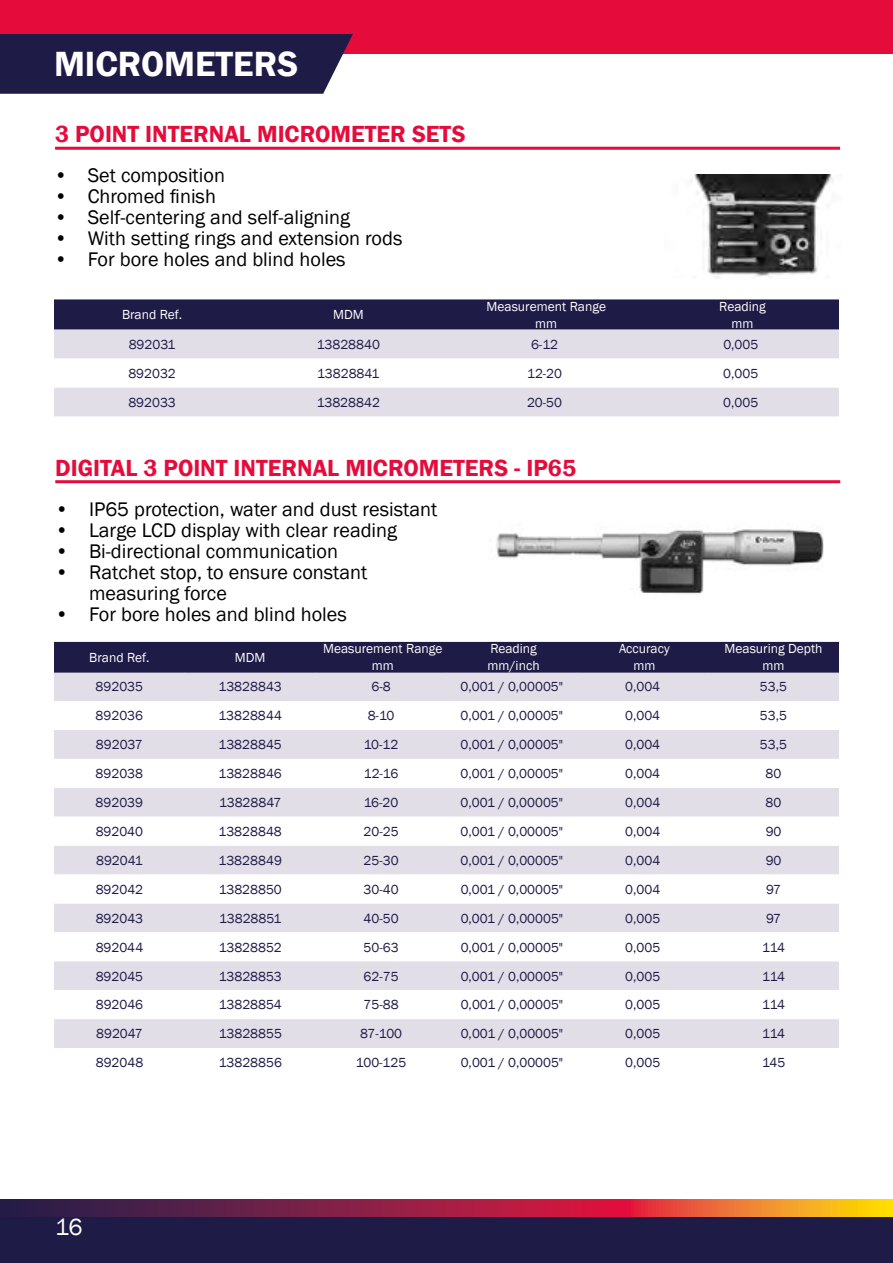
<style>
.page{position:relative;width:893px;height:1263px;background:#fff}
.page>*{position:absolute;margin:0;border:0;box-sizing:border-box;transform-origin:0 0}
.t1{font:600 36px "Franklin Gothic";color:#fff}
.t2{font:600 24px "Franklin Gothic";color:#e50b3b}
.t3{font:24px "Franklin Gothic";color:#fff}
.t4{font:20.25px/21px "Franklin Gothic";color:#000}
.t5{font:13.5px "Franklin Gothic";color:#1f1b47}
.t6{font:13.5px/16.5px "Franklin Gothic";color:#fff;text-align:center}
</style>
<div class="page">
<div style="left:0;top:1216px;width:893px;height:47px;background:#1f1b47"></div>
<svg style="left:0;top:1199px;width:893px;height:17px"></svg>
<div style="left:0;top:0;width:893px;height:54px;background:#e50b3b"></div>
<div style="left:0;top:34px;width:353px;height:60px;background:#1f1b47"></div>
<hr style="left:55px;top:147px;width:785px;height:3px;background:#e50b3b">
<img style="left:691px;top:174px;width:142px;height:104px">
<div style="left:54px;top:299px;width:785px;height:31px;background:#1f1b47"></div>
<div style="left:54px;top:330px;width:785px;height:86px;background:#e1dee8"></div>
<svg style="left:54px;top:359px;width:785px;height:28px"></svg>
<hr style="left:55px;top:480px;width:785px;height:3px;background:#e50b3b">
<img style="left:496px;top:528px;width:328px;height:66px">
<div style="left:54px;top:642px;width:785px;height:30px;background:#1f1b47"></div>
<div style="left:54px;top:673px;width:785px;height:28px;background:#e1dee8"></div>
<svg style="left:54px;top:730px;width:785px;height:318px;fill:#e1dee8"></svg>
<hr style="left:54px;top:672px;width:131px;height:1px;background:#1f1b47">
<hr style="left:185px;top:672px;width:131px;height:1px;background:#1f1b47">
<hr style="left:316px;top:672px;width:130px;height:1px;background:#1f1b47">
<hr style="left:446px;top:672px;width:131px;height:1px;background:#1f1b47">
<hr style="left:577px;top:672px;width:131px;height:1px;background:#1f1b47">
<hr style="left:708px;top:672px;width:131px;height:1px;background:#1f1b47">
<h1 class="t1" style="left:54px;top:42px;width:246px">MICROMETERS</h1>
<h2 class="t2" style="left:55px;top:120px;width:412px">3 POINT INTERNAL MICROMETER SETS</h2>
<h3 class="t4" style="left:54px;top:165px;width:173px">• Set composition</h3>
<h3 class="t4" style="left:54px;top:186px;width:163px">• Chromed finish</h3>
<h3 class="t4" style="left:54px;top:207px;width:298px">• Self-centering and self-aligning</h3>
<h3 class="t4" style="left:54px;top:228px;width:350px">• With setting rings and extension rods</h3>
<h3 class="t4" style="left:54px;top:249px;width:293px">• For bore holes and blind holes</h3>
<p class="t6" style="left:122px;top:307px;width:62px">Brand Ref.</p>
<p class="t6" style="left:333px;top:307px;width:32px">MDM</p>
<p class="t6" style="left:487px;top:299px;width:121px">Measurement Range mm</p>
<p class="t6" style="left:719px;top:299px;width:48px">Reading mm</p>
<p class="t5" style="left:129px;top:336px;width:48px">892031</p>
<p class="t5" style="left:317px;top:336px;width:65px">13828840</p>
<p class="t5" style="left:531px;top:336px;width:29px">6-12</p>
<p class="t5" style="left:723px;top:336px;width:37px">0,005</p>
<p class="t5" style="left:128px;top:365px;width:49px">892032</p>
<p class="t5" style="left:317px;top:365px;width:64px">13828841</p>
<p class="t5" style="left:527px;top:365px;width:37px">12-20</p>
<p class="t5" style="left:723px;top:365px;width:37px">0,005</p>
<p class="t5" style="left:128px;top:394px;width:49px">892033</p>
<p class="t5" style="left:317px;top:394px;width:65px">13828842</p>
<p class="t5" style="left:527px;top:394px;width:37px">20-50</p>
<p class="t5" style="left:723px;top:394px;width:37px">0,005</p>
<h2 class="t2" style="left:55px;top:453px;width:522px">DIGITAL 3 POINT INTERNAL MICROMETERS - IP65</h2>
<h3 class="t4" style="left:55px;top:499px;width:383px">• IP65 protection, water and dust resistant</h3>
<h3 class="t4" style="left:55px;top:520px;width:343px">• Large LCD display with clear reading</h3>
<h3 class="t4" style="left:55px;top:541px;width:284px">• Bi-directional communication</h3>
<h3 class="t4" style="left:89px;top:562px;width:280px;text-indent:-34px">• Ratchet stop, to ensure constant measuring force</h3>
<h3 class="t4" style="left:55px;top:604px;width:293px">• For bore holes and blind holes</h3>
<p class="t6" style="left:89px;top:649px;width:62px">Brand Ref.</p>
<p class="t6" style="left:235px;top:649px;width:32px">MDM</p>
<p class="t6" style="left:323px;top:641px;width:121px">Measurement Range mm</p>
<p class="t6" style="left:488px;top:641px;width:54px;text-align:left">Reading mm/inch</p>
<p class="t6" style="left:619px;top:641px;width:52px">Accuracy mm</p>
<p class="t6" style="left:725px;top:641px;width:99px">Measuring Depth mm</p>
<p class="t5" style="left:96px;top:678px;width:49px">892035</p>
<p class="t5" style="left:219px;top:678px;width:65px">13828843</p>
<p class="t5" style="left:371px;top:678px;width:21px">6-8</p>
<p class="t5" style="left:461px;top:678px;width:104px">0,001 / 0,00005"</p>
<p class="t5" style="left:625px;top:678px;width:37px">0,004</p>
<p class="t5" style="left:760px;top:678px;width:29px">53,5</p>
<p class="t5" style="left:96px;top:707px;width:49px">892036</p>
<p class="t5" style="left:219px;top:707px;width:65px">13828844</p>
<p class="t5" style="left:368px;top:707px;width:28px">8-10</p>
<p class="t5" style="left:461px;top:707px;width:104px">0,001 / 0,00005"</p>
<p class="t5" style="left:625px;top:707px;width:37px">0,004</p>
<p class="t5" style="left:760px;top:707px;width:29px">53,5</p>
<p class="t5" style="left:96px;top:736px;width:48px">892037</p>
<p class="t5" style="left:219px;top:736px;width:65px">13828845</p>
<p class="t5" style="left:364px;top:736px;width:36px">10-12</p>
<p class="t5" style="left:461px;top:736px;width:104px">0,001 / 0,00005"</p>
<p class="t5" style="left:625px;top:736px;width:37px">0,004</p>
<p class="t5" style="left:760px;top:736px;width:29px">53,5</p>
<p class="t5" style="left:96px;top:765px;width:49px">892038</p>
<p class="t5" style="left:219px;top:765px;width:65px">13828846</p>
<p class="t5" style="left:364px;top:765px;width:36px">12-16</p>
<p class="t5" style="left:461px;top:765px;width:104px">0,001 / 0,00005"</p>
<p class="t5" style="left:625px;top:765px;width:37px">0,004</p>
<p class="t5" style="left:766px;top:765px;width:17px">80</p>
<p class="t5" style="left:96px;top:794px;width:49px">892039</p>
<p class="t5" style="left:219px;top:794px;width:64px">13828847</p>
<p class="t5" style="left:364px;top:794px;width:36px">16-20</p>
<p class="t5" style="left:461px;top:794px;width:104px">0,001 / 0,00005"</p>
<p class="t5" style="left:625px;top:794px;width:37px">0,004</p>
<p class="t5" style="left:766px;top:794px;width:17px">80</p>
<p class="t5" style="left:96px;top:823px;width:49px">892040</p>
<p class="t5" style="left:219px;top:823px;width:65px">13828848</p>
<p class="t5" style="left:364px;top:823px;width:37px">20-25</p>
<p class="t5" style="left:461px;top:823px;width:104px">0,001 / 0,00005"</p>
<p class="t5" style="left:625px;top:823px;width:37px">0,004</p>
<p class="t5" style="left:766px;top:823px;width:17px">90</p>
<p class="t5" style="left:96px;top:852px;width:48px">892041</p>
<p class="t5" style="left:219px;top:852px;width:65px">13828849</p>
<p class="t5" style="left:364px;top:852px;width:37px">25-30</p>
<p class="t5" style="left:461px;top:852px;width:104px">0,001 / 0,00005"</p>
<p class="t5" style="left:625px;top:852px;width:37px">0,004</p>
<p class="t5" style="left:766px;top:852px;width:17px">90</p>
<p class="t5" style="left:96px;top:881px;width:49px">892042</p>
<p class="t5" style="left:219px;top:881px;width:65px">13828850</p>
<p class="t5" style="left:364px;top:881px;width:37px">30-40</p>
<p class="t5" style="left:461px;top:881px;width:104px">0,001 / 0,00005"</p>
<p class="t5" style="left:625px;top:881px;width:37px">0,004</p>
<p class="t5" style="left:766px;top:881px;width:17px">97</p>
<p class="t5" style="left:96px;top:910px;width:49px">892043</p>
<p class="t5" style="left:219px;top:910px;width:64px">13828851</p>
<p class="t5" style="left:364px;top:910px;width:37px">40-50</p>
<p class="t5" style="left:461px;top:910px;width:104px">0,001 / 0,00005"</p>
<p class="t5" style="left:625px;top:910px;width:37px">0,005</p>
<p class="t5" style="left:766px;top:910px;width:17px">97</p>
<p class="t5" style="left:96px;top:939px;width:49px">892044</p>
<p class="t5" style="left:219px;top:939px;width:65px">13828852</p>
<p class="t5" style="left:364px;top:939px;width:37px">50-63</p>
<p class="t5" style="left:461px;top:939px;width:104px">0,001 / 0,00005"</p>
<p class="t5" style="left:625px;top:939px;width:37px">0,005</p>
<p class="t5" style="left:762px;top:939px;width:25px">114</p>
<p class="t5" style="left:96px;top:967px;width:49px">892045</p>
<p class="t5" style="left:219px;top:967px;width:65px">13828853</p>
<p class="t5" style="left:364px;top:967px;width:37px">62-75</p>
<p class="t5" style="left:461px;top:967px;width:104px">0,001 / 0,00005"</p>
<p class="t5" style="left:625px;top:967px;width:37px">0,005</p>
<p class="t5" style="left:762px;top:967px;width:25px">114</p>
<p class="t5" style="left:96px;top:996px;width:49px">892046</p>
<p class="t5" style="left:219px;top:996px;width:65px">13828854</p>
<p class="t5" style="left:364px;top:996px;width:37px">75-88</p>
<p class="t5" style="left:461px;top:996px;width:104px">0,001 / 0,00005"</p>
<p class="t5" style="left:625px;top:996px;width:37px">0,005</p>
<p class="t5" style="left:762px;top:996px;width:25px">114</p>
<p class="t5" style="left:96px;top:1025px;width:48px">892047</p>
<p class="t5" style="left:219px;top:1025px;width:65px">13828855</p>
<p class="t5" style="left:360px;top:1025px;width:43px">87-100</p>
<p class="t5" style="left:461px;top:1025px;width:104px">0,001 / 0,00005"</p>
<p class="t5" style="left:625px;top:1025px;width:37px">0,005</p>
<p class="t5" style="left:762px;top:1025px;width:25px">114</p>
<p class="t5" style="left:96px;top:1054px;width:49px">892048</p>
<p class="t5" style="left:219px;top:1054px;width:65px">13828856</p>
<p class="t5" style="left:356px;top:1054px;width:52px">100-125</p>
<p class="t5" style="left:461px;top:1054px;width:104px">0,001 / 0,00005"</p>
<p class="t5" style="left:625px;top:1054px;width:37px">0,005</p>
<p class="t5" style="left:762px;top:1054px;width:25px">145</p>
<h2 class="t3" style="left:55px;top:1212px;width:29px">16</h2>
</div>
